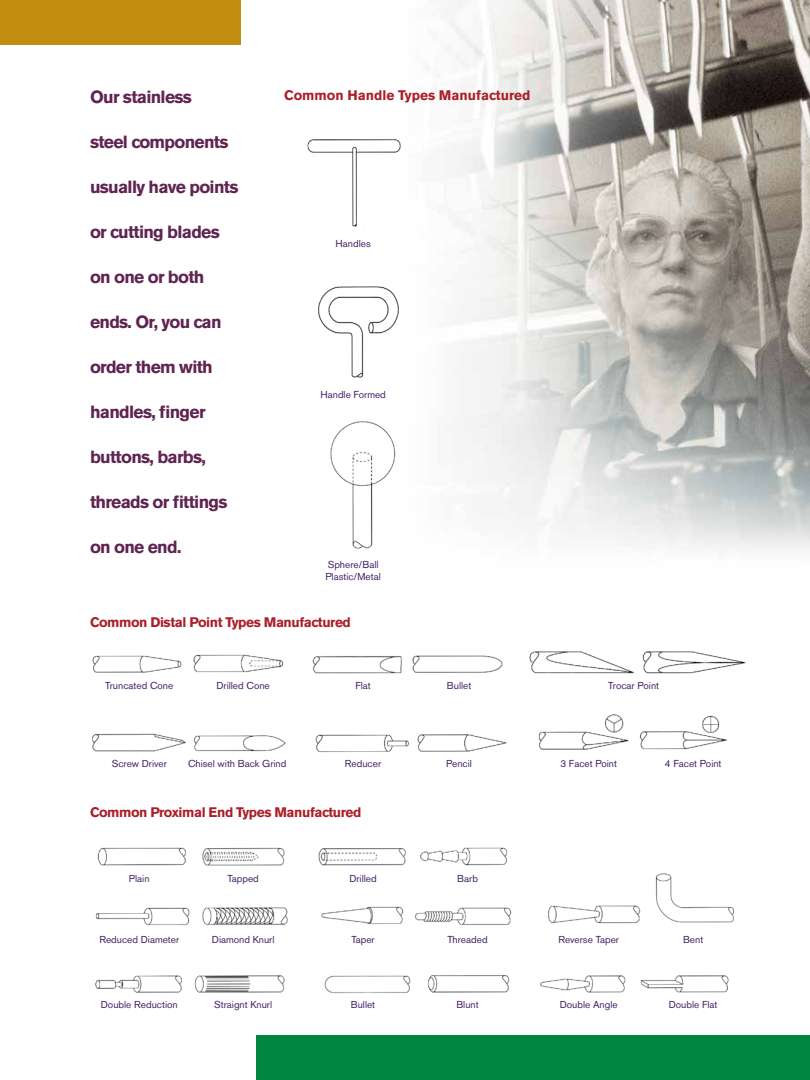
<style>
.page{position:relative;width:810px;height:1080px;background:#fff}
.page>*{position:absolute;margin:0;border:0;box-sizing:border-box;transform-origin:0 0}
.t1{font:700 17.5px "Akzidenz Grotesk BE";letter-spacing:-.04em;color:#5f2451}
.t2{font:700 13.75px "Akzidenz Grotesk BE";letter-spacing:-.03em;color:#aa1f29}
.t3{font:700 13.75px "Akzidenz Grotesk BE";color:#aa1f29}
.t4{font:10px/12.5px "Akzidenz Grotesk BE";color:#432367}
</style>
<div class="page">
<img style="left:423px;top:0;width:387px;height:550px">
<img style="left:95px;top:847px;width:640px;height:147px">
<img style="left:307px;top:139px;width:94px;height:410px">
<img style="left:92px;top:651px;width:654px;height:102px">
<div style="left:256px;top:1035px;width:554px;height:45px;background:#00853f"></div>
<div style="left:0;top:0;width:240px;height:45px;background:#c38d0f"></div>
<h1 class="t1" style="left:90px;top:87px;width:104px">Our stainless</h1>
<h1 class="t1" style="left:90px;top:132px;width:140px">steel components</h1>
<h1 class="t1" style="left:90px;top:177px;width:150px">usually have points</h1>
<h1 class="t1" style="left:90px;top:222px;width:131px">or cutting blades</h1>
<h1 class="t1" style="left:90px;top:267px;width:116px">on one or both</h1>
<h1 class="t1" style="left:90px;top:312px;width:133px">ends. Or, you can</h1>
<h1 class="t1" style="left:90px;top:357px;width:124px">order them with</h1>
<h1 class="t1" style="left:90px;top:402px;width:117px">handles, finger</h1>
<h1 class="t1" style="left:90px;top:447px;width:117px">buttons, barbs,</h1>
<h1 class="t1" style="left:90px;top:492px;width:139px">threads or fittings</h1>
<h1 class="t1" style="left:90px;top:537px;width:93px">on one end.</h1>
<h2 class="t3" style="left:284px;top:88px;width:248px">Common Handle Types Manufactured</h2>
<p class="t4" style="left:336px;top:237px;width:37px">Handles</p>
<p class="t4" style="left:321px;top:388px;width:67px">Handle Formed</p>
<p class="t4" style="left:325px;top:558px;width:57px">Sphere/Ball<br>Plastic/Metal</p>
<h2 class="t2" style="left:90px;top:614px;width:262px">Common Distal Point Types Manufactured</h2>
<p class="t4" style="left:105px;top:679px;width:70px">Truncated Cone</p>
<p class="t4" style="left:217px;top:679px;width:55px">Drilled Cone</p>
<p class="t4" style="left:355px;top:679px;width:17px">Flat</p>
<p class="t4" style="left:447px;top:679px;width:26px">Bullet</p>
<p class="t4" style="left:608px;top:679px;width:52px">Trocar Point</p>
<p class="t4" style="left:112px;top:757px;width:57px">Screw Driver</p>
<p class="t4" style="left:188px;top:757px;width:100px">Chisel with Back Grind</p>
<p class="t4" style="left:345px;top:757px;width:38px">Reducer</p>
<p class="t4" style="left:446px;top:757px;width:27px">Pencil</p>
<p class="t4" style="left:560px;top:757px;width:58px">3 Facet Point</p>
<p class="t4" style="left:665px;top:757px;width:58px">4 Facet Point</p>
<h2 class="t2" style="left:90px;top:804px;width:273px">Common Proximal End Types Manufactured</h2>
<p class="t4" style="left:129px;top:872px;width:22px">Plain</p>
<p class="t4" style="left:227px;top:872px;width:33px">Tapped</p>
<p class="t4" style="left:349px;top:872px;width:29px">Drilled</p>
<p class="t4" style="left:457px;top:872px;width:22px">Barb</p>
<p class="t4" style="left:99px;top:933px;width:81px">Reduced Diameter</p>
<p class="t4" style="left:212px;top:933px;width:64px">Diamond Knurl</p>
<p class="t4" style="left:351px;top:933px;width:25px">Taper</p>
<p class="t4" style="left:447px;top:933px;width:42px">Threaded</p>
<p class="t4" style="left:101px;top:998px;width:78px">Double Reduction</p>
<p class="t4" style="left:214px;top:998px;width:59px">Straignt Knurl</p>
<p class="t4" style="left:351px;top:998px;width:26px">Bullet</p>
<p class="t4" style="left:456px;top:998px;width:24px">Blunt</p>
<p class="t4" style="left:558px;top:933px;width:62px">Reverse Taper</p>
<p class="t4" style="left:683px;top:933px;width:22px">Bent</p>
<p class="t4" style="left:560px;top:998px;width:59px">Double Angle</p>
<p class="t4" style="left:669px;top:998px;width:50px">Double Flat</p>
</div>
